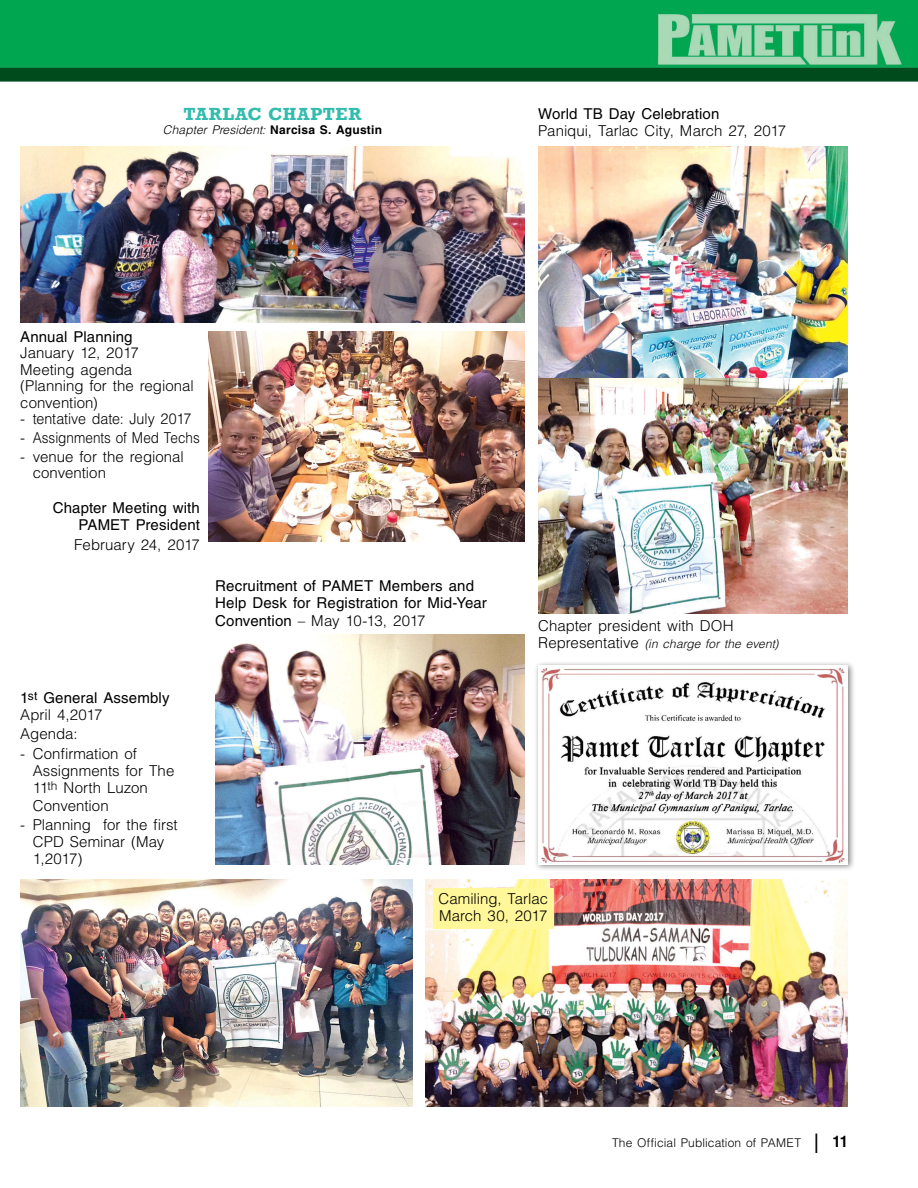
<style>
.page{position:relative;width:918px;height:1188px;background:#fff}
.page>*{position:absolute;margin:0;border:0;box-sizing:border-box;transform-origin:0 0}
.articles{font:700 18px "Rockwell";letter-spacing:.04em;color:#32bcad}
.articles-2{font:300 15px/17.2px "Helvetica LT Std";color:#000}
.articles-3{font:15px/17.2px "Helvetica LT Std";letter-spacing:.01em;color:#000}
.articles-4{font:italic 300 12px "Helvetica LT Std";letter-spacing:.01em;color:#000}
.t1{font:300 12px "Helvetica LT Std";letter-spacing:.01em;color:#000}
.s1{font-weight:700;font-style:normal}
.s2{font-weight:400}
.s3{font-weight:300}
.s4{font-style:normal;font-size:15px}
.s5{font-size:27px}
.s6{font-weight:700;font-stretch:condensed;font-size:15px}
</style>
<div class="page">
<img style="left:0;top:0;width:918px;height:81px">
<img style="left:538px;top:147px;width:310px;height:466px">
<img style="left:208px;top:331px;width:317px;height:211px">
<img style="left:20px;top:147px;width:505px;height:175px">
<div style="left:534px;top:661px;width:321px;height:211px;background:#000;opacity:.5"></div>
<img style="left:538px;top:665px;width:310px;height:199px">
<img style="left:426px;top:880px;width:422px;height:227px">
<div style="left:433px;top:888px;width:121px;height:40px;background:#fff799"></div>
<img style="left:215px;top:634px;width:310px;height:230px">
<img style="left:20px;top:880px;width:393px;height:227px">
<p class="articles" style="left:184px;top:103px;width:180px">TARLAC CHAPTER</p>
<p class="articles-4" style="left:163px;top:122px;width:221px">Chapter President: <span class="s1">Narcisa S. Agustin</span></p>
<p class="articles-2" style="left:538px;top:105px;width:250px"><span class="s2">World TB Day Celebration<br></span>Paniqui, Tarlac City, March 27, 2017</p>
<p class="articles-2" style="left:20px;top:328px;width:175px;line-height:16.5px"><span class="s2">Annual Planning<br></span>January 12, 2017<br>Meeting agenda (Planning for the regional convention)</p>
<p class="articles-2" style="left:20px;top:410px;width:173px">- tentative date: July 2017</p>
<p class="articles-2" style="left:20px;top:429px;width:181px">- Assignments of Med Techs</p>
<p class="articles-2" style="left:33px;top:448px;width:153px;line-height:16.5px;text-indent:-12px">- venue for the regional convention</p>
<p class="articles-3" style="left:53px;top:500px;width:149px;line-height:16.5px;text-align:right">Chapter Meeting with<br>PAMET President</p>
<p class="articles-2" style="left:74px;top:535px;width:127px">February 24, 2017</p>
<p class="articles-3" style="left:215px;top:577px;width:273px">Recruitment of PAMET Members and<br>Help Desk for Registration for Mid-Year<br>Convention <span class="s3">– May 10-13, 2017</span></p>
<p class="articles-3" style="left:20px;top:689px;width:151px">1<sup>st</sup> General Assembly<br><span class="s3">April 4,2017</span></p>
<p class="articles-2" style="left:20px;top:725px;width:59px">Agenda:</p>
<p class="articles-2" style="left:33px;top:745px;width:143px;text-indent:-12px">- Confirmation of<br>Assignments for The<br>11<sup>th</sup> North Luzon<br>Convention</p>
<p class="articles-2" style="left:33px;top:816px;width:146px;text-indent:-12px">- Planning for the first<br>CPD Seminar (May<br>1,2017)</p>
<p class="articles-2" style="left:538px;top:617px;width:197px">Chapter president with DOH</p>
<p class="articles-4" style="left:538px;top:636px;width:242px"><span class="s4">Representative</span> (in charge for the event)</p>
<p class="articles-2" style="left:438px;top:890px;width:111px">Camiling, Tarlac<br>March 30, 2017</p>
<p class="t1" style="left:612px;top:1135px;width:237px">The Official Publication of PAMET <span class="s5">l</span> <span class="s6">11</span></p>
</div>
